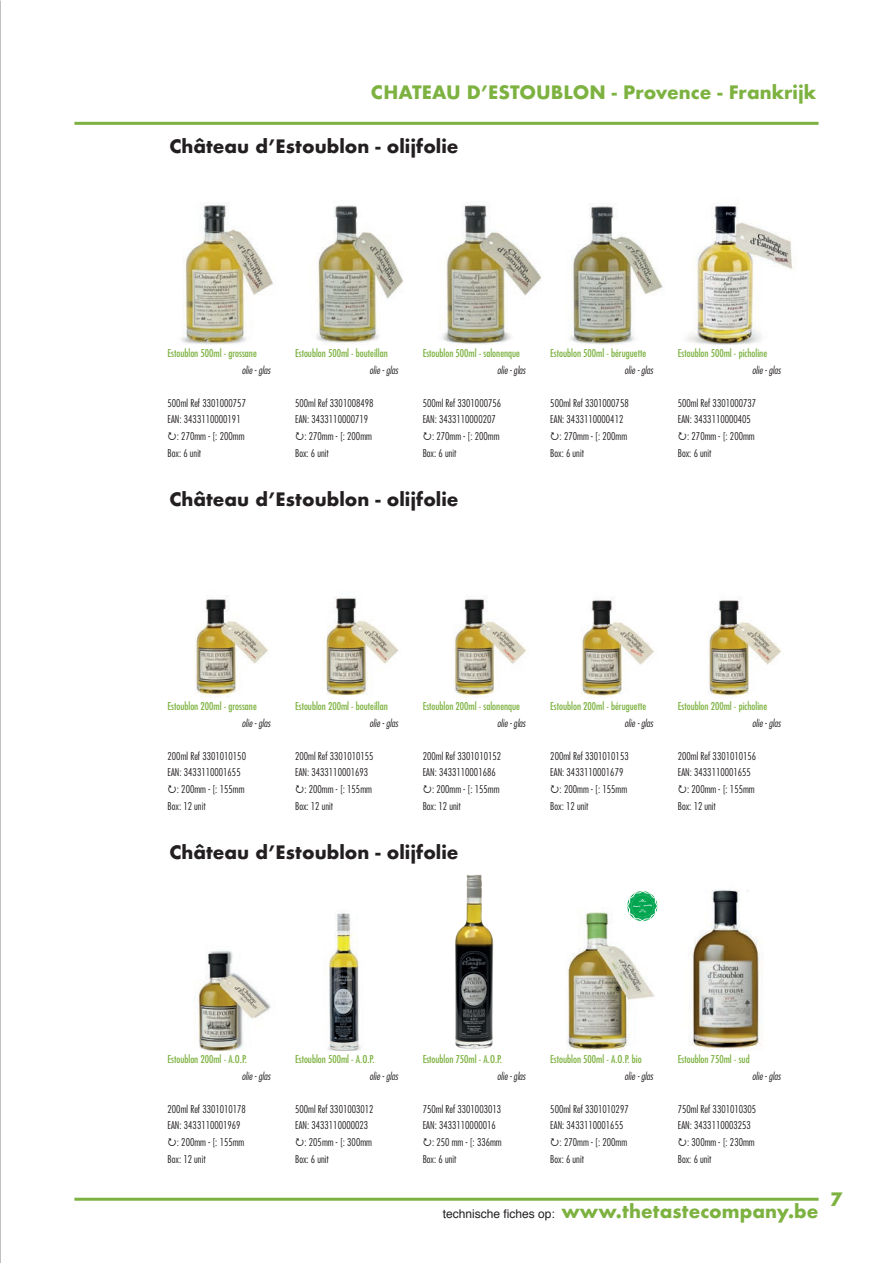
<style>
.page{position:relative;width:893px;height:1263px;background:#fff}
.page>*{position:absolute;margin:0;border:0;box-sizing:border-box;transform-origin:0 0}
.t1{font:700 18px "Futura";color:#231f20}
.t2{font:700 18px "Futura";color:#7db241}
.t3{font:300 condensed 10.5px "Futura";color:#231f20}
.t4{font:condensed 10.5px "Futura";color:#7db241}
.t5{font:italic 300 condensed 10.5px "Futura";color:#231f20}
.t6{font:3px "Brush Script Std";color:#fff}
.s1{font-family:"Helvetica";font-weight:400;font-size:12px;color:#231f20}
</style>
<div class="page">
<img style="left:567px;top:912px;width:88px;height:138px">
<img style="left:455px;top:874px;width:38px;height:175px">
<img style="left:328px;top:913px;width:33px;height:137px">
<img style="left:195px;top:951px;width:76px;height:99px">
<hr style="left:74px;top:122px;width:745px;height:3px;background:#7db241">
<hr style="left:74px;top:1198px;width:745px;height:3px;background:#7db241">
<img style="left:708px;top:597px;width:74px;height:99px">
<img style="left:581px;top:597px;width:74px;height:99px">
<img style="left:454px;top:596px;width:73px;height:100px">
<img style="left:326px;top:598px;width:73px;height:98px">
<img style="left:195px;top:596px;width:74px;height:100px">
<img style="left:687px;top:203px;width:106px;height:141px">
<img style="left:569px;top:203px;width:94px;height:141px">
<img style="left:442px;top:204px;width:100px;height:140px">
<img style="left:316px;top:205px;width:87px;height:139px">
<img style="left:181px;top:204px;width:93px;height:140px">
<svg style="left:627px;top:891px;width:31px;height:30px"></svg>
<img style="left:690px;top:890px;width:73px;height:160px">
<h1 class="t2" style="left:371px;top:80px;width:447px">CHATEAU D’ESTOUBLON - Provence - Frankrijk</h1>
<h1 class="t1" style="left:169px;top:134px;width:291px">Château d’Estoublon - olijfolie</h1>
<p class="t4" style="left:168px;top:347px;width:91px">Estoublon 500ml - grossane</p>
<p class="t5" style="left:242px;top:363px;width:30px">olie - glas</p>
<p class="t3" style="left:168px;top:397px;width:80px">500ml Ref 3301000757</p>
<p class="t3" style="left:168px;top:413px;width:75px">EAN: 3433110000191</p>
<p class="t3" style="left:177px;top:430px;width:69px">: 270mm - [: 200mm</p>
<p class="t3" style="left:168px;top:447px;width:35px">Box: 6 unit</p>
<p class="t4" style="left:295px;top:347px;width:94px">Estoublon 500ml - bouteillan</p>
<p class="t5" style="left:369px;top:363px;width:30px">olie - glas</p>
<p class="t3" style="left:295px;top:397px;width:80px">500ml Ref 3301008498</p>
<p class="t3" style="left:295px;top:413px;width:75px">EAN: 3433110000719</p>
<p class="t3" style="left:304px;top:430px;width:69px">: 270mm - [: 200mm</p>
<p class="t3" style="left:295px;top:447px;width:35px">Box: 6 unit</p>
<p class="t4" style="left:423px;top:347px;width:99px">Estoublon 500ml - salonenque</p>
<p class="t5" style="left:497px;top:363px;width:30px">olie - glas</p>
<p class="t3" style="left:423px;top:397px;width:80px">500ml Ref 3301000756</p>
<p class="t3" style="left:423px;top:413px;width:75px">EAN: 3433110000207</p>
<p class="t3" style="left:432px;top:430px;width:69px">: 270mm - [: 200mm</p>
<p class="t3" style="left:423px;top:447px;width:35px">Box: 6 unit</p>
<h1 class="t1" style="left:169px;top:486px;width:291px">Château d’Estoublon - olijfolie</h1>
<p class="t4" style="left:550px;top:347px;width:97px">Estoublon 500ml - béruguette</p>
<p class="t5" style="left:625px;top:363px;width:30px">olie - glas</p>
<p class="t3" style="left:550px;top:397px;width:80px">500ml Ref 3301000758</p>
<p class="t3" style="left:550px;top:413px;width:75px">EAN: 3433110000412</p>
<p class="t3" style="left:560px;top:430px;width:69px">: 270mm - [: 200mm</p>
<p class="t3" style="left:550px;top:447px;width:35px">Box: 6 unit</p>
<p class="t4" style="left:678px;top:347px;width:91px">Estoublon 500ml - picholine</p>
<p class="t5" style="left:752px;top:363px;width:30px">olie - glas</p>
<p class="t3" style="left:678px;top:397px;width:80px">500ml Ref 3301000737</p>
<p class="t3" style="left:678px;top:413px;width:75px">EAN: 3433110000405</p>
<p class="t3" style="left:687px;top:430px;width:69px">: 270mm - [: 200mm</p>
<p class="t3" style="left:678px;top:447px;width:35px">Box: 6 unit</p>
<p class="t4" style="left:168px;top:700px;width:91px">Estoublon 200ml - grossane</p>
<p class="t5" style="left:242px;top:716px;width:30px">olie - glas</p>
<p class="t3" style="left:168px;top:749px;width:80px">200ml Ref 3301010150</p>
<p class="t3" style="left:168px;top:766px;width:75px">EAN: 3433110001655</p>
<p class="t3" style="left:177px;top:783px;width:69px">: 200mm - [: 155mm</p>
<p class="t3" style="left:168px;top:800px;width:39px">Box: 12 unit</p>
<p class="t4" style="left:295px;top:700px;width:94px">Estoublon 200ml - bouteillan</p>
<p class="t5" style="left:369px;top:716px;width:30px">olie - glas</p>
<p class="t3" style="left:295px;top:749px;width:80px">200ml Ref 3301010155</p>
<p class="t3" style="left:295px;top:766px;width:75px">EAN: 3433110001693</p>
<p class="t3" style="left:304px;top:783px;width:69px">: 200mm - [: 155mm</p>
<p class="t3" style="left:295px;top:800px;width:39px">Box: 12 unit</p>
<p class="t4" style="left:423px;top:700px;width:99px">Estoublon 200ml - salonenque</p>
<p class="t5" style="left:497px;top:716px;width:30px">olie - glas</p>
<p class="t3" style="left:423px;top:749px;width:80px">200ml Ref 3301010152</p>
<p class="t3" style="left:423px;top:766px;width:75px">EAN: 3433110001686</p>
<p class="t3" style="left:432px;top:783px;width:69px">: 200mm - [: 155mm</p>
<p class="t3" style="left:423px;top:800px;width:39px">Box: 12 unit</p>
<h1 class="t1" style="left:169px;top:839px;width:291px">Château d’Estoublon - olijfolie</h1>
<p class="t4" style="left:550px;top:700px;width:97px">Estoublon 200ml - béruguette</p>
<p class="t5" style="left:625px;top:716px;width:30px">olie - glas</p>
<p class="t3" style="left:550px;top:749px;width:80px">200ml Ref 3301010153</p>
<p class="t3" style="left:550px;top:766px;width:75px">EAN: 3433110001679</p>
<p class="t3" style="left:560px;top:783px;width:69px">: 200mm - [: 155mm</p>
<p class="t3" style="left:550px;top:800px;width:39px">Box: 12 unit</p>
<p class="t4" style="left:678px;top:700px;width:91px">Estoublon 200ml - picholine</p>
<p class="t5" style="left:752px;top:716px;width:30px">olie - glas</p>
<p class="t3" style="left:678px;top:749px;width:80px">200ml Ref 3301010156</p>
<p class="t3" style="left:678px;top:766px;width:75px">EAN: 3433110001655</p>
<p class="t3" style="left:687px;top:783px;width:69px">: 200mm - [: 155mm</p>
<p class="t3" style="left:678px;top:800px;width:39px">Box: 12 unit</p>
<p class="t6" style="left:633px;top:904px;width:8px">honest</p>
<p class="t6" style="left:644px;top:904px;width:10px">quality</p>
<p class="t4" style="left:168px;top:1053px;width:81px">Estoublon 200ml - A.O.P.</p>
<p class="t5" style="left:242px;top:1069px;width:30px">olie - glas</p>
<p class="t3" style="left:168px;top:1102px;width:80px">200ml Ref 3301010178</p>
<p class="t3" style="left:168px;top:1119px;width:75px">EAN: 3433110001969</p>
<p class="t3" style="left:177px;top:1136px;width:69px">: 200mm - [: 155mm</p>
<p class="t3" style="left:168px;top:1152px;width:39px">Box: 12 unit</p>
<p class="t4" style="left:295px;top:1053px;width:81px">Estoublon 500ml - A.O.P.</p>
<p class="t5" style="left:369px;top:1069px;width:30px">olie - glas</p>
<p class="t3" style="left:295px;top:1102px;width:80px">500ml Ref 3301003012</p>
<p class="t3" style="left:295px;top:1119px;width:75px">EAN: 3433110000023</p>
<p class="t3" style="left:304px;top:1136px;width:69px">: 205mm - [: 300mm</p>
<p class="t3" style="left:295px;top:1152px;width:35px">Box: 6 unit</p>
<p class="t4" style="left:423px;top:1053px;width:81px">Estoublon 750ml - A.O.P.</p>
<p class="t5" style="left:497px;top:1069px;width:30px">olie - glas</p>
<p class="t3" style="left:423px;top:1102px;width:80px">750ml Ref 3301003013</p>
<p class="t3" style="left:423px;top:1119px;width:75px">EAN: 3433110000016</p>
<p class="t3" style="left:432px;top:1136px;width:71px">: 250 mm - [: 336mm</p>
<p class="t3" style="left:423px;top:1152px;width:35px">Box: 6 unit</p>
<p class="t4" style="left:550px;top:1053px;width:93px">Estoublon 500ml - A.O.P. bio</p>
<p class="t5" style="left:625px;top:1069px;width:30px">olie - glas</p>
<p class="t3" style="left:550px;top:1102px;width:80px">500ml Ref 3301010297</p>
<p class="t3" style="left:550px;top:1119px;width:75px">EAN: 3433110001655</p>
<p class="t3" style="left:560px;top:1136px;width:69px">: 270mm - [: 200mm</p>
<p class="t3" style="left:550px;top:1152px;width:35px">Box: 6 unit</p>
<p class="t4" style="left:678px;top:1053px;width:73px">Estoublon 750ml - sud</p>
<p class="t5" style="left:752px;top:1069px;width:30px">olie - glas</p>
<p class="t3" style="left:678px;top:1102px;width:80px">750ml Ref 3301010305</p>
<p class="t3" style="left:678px;top:1119px;width:75px">EAN: 3433110003253</p>
<p class="t3" style="left:687px;top:1136px;width:69px">: 300mm - [: 230mm</p>
<p class="t3" style="left:678px;top:1152px;width:35px">Box: 6 unit</p>
<h1 class="t2" style="left:443px;top:1198px;width:377px"><span class="s1">technische fiches op:</span> www.thetastecompany.be</h1>
<h1 class="t2" style="left:830px;top:1186px;width:14px">7</h1>
</div>
